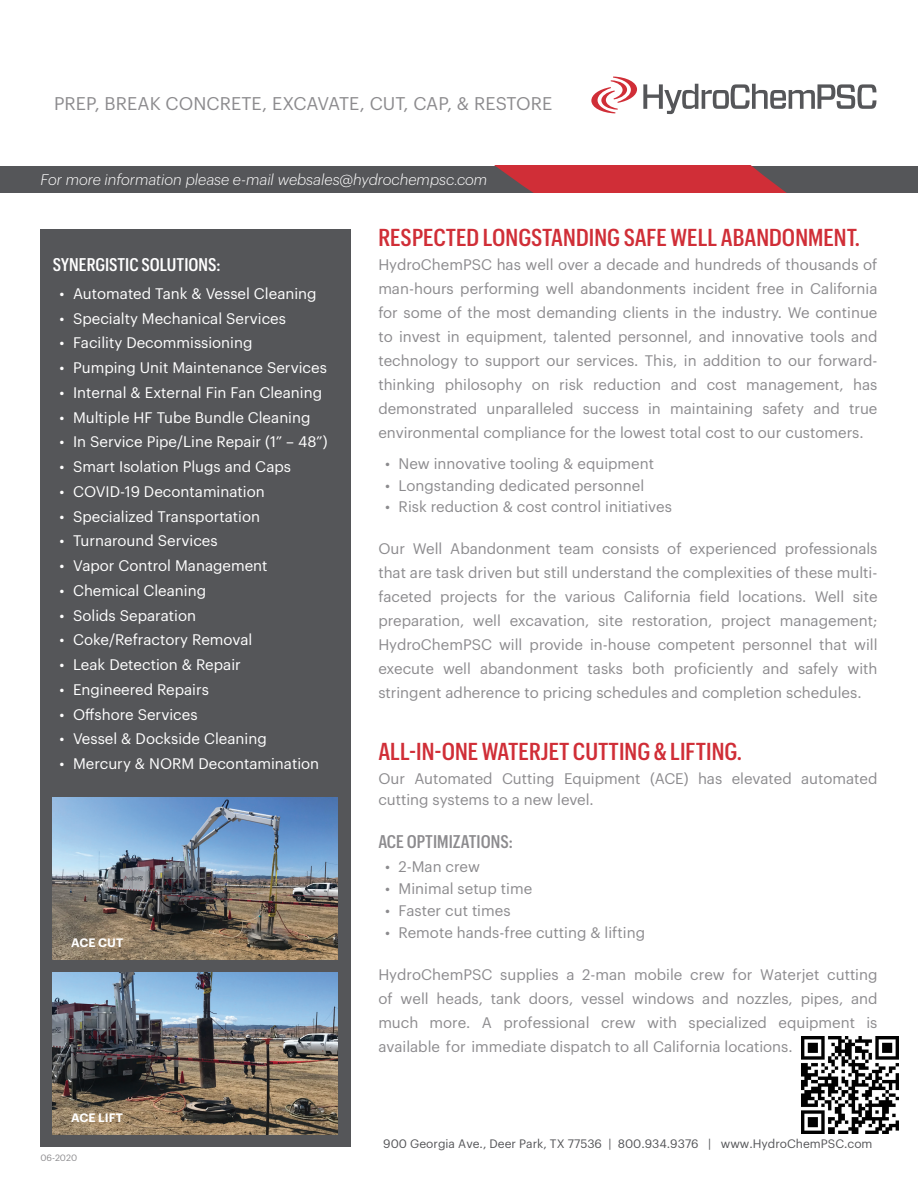
<style>
.page{position:relative;width:918px;height:1188px;background:#fff}
.page>*{position:absolute;margin:0;border:0;box-sizing:border-box;transform-origin:0 0}
.t1{font:500 24px "Graphik Cond";color:#d02e37}
.t2{font:18px "Graphik";letter-spacing:.005em;color:#8c8b8e}
.t3{font:500 18px "Graphik Cond";color:#fff}
.t4{font:500 18px "Graphik Cond";color:#8c8b8e}
.t5{font:15px/24px "Graphik";color:#8c8b8e;text-align:justify}
.t6{font:15px "Graphik";color:#fff}
.t7{font:italic 300 15px "Graphik";color:#fff}
.t8{font:12px "Graphik";color:#555659}
.t9{font:600 12px "Graphik";color:#fff}
.t10{font:9px "Graphik";letter-spacing:-.005em;color:#8c8b8e}
</style>
<div class="page">
<div style="left:0;top:166px;width:918px;height:27px;background:#555659"></div>
<svg style="left:495px;top:166px;width:292px;height:27px"></svg>
<svg style="left:591px;top:77px;width:46px;height:36px"></svg>
<svg style="left:643px;top:84px;width:233px;height:30px"></svg>
<div style="left:40px;top:230px;width:311px;height:918px;background:#555659"></div>
<img style="left:53px;top:972px;width:285px;height:162px">
<img style="left:53px;top:797px;width:285px;height:162px">
<img style="left:802px;top:1037px;width:97px;height:96px">
<p class="t2" style="left:54px;top:90px;width:500px">PREP, BREAK CONCRETE, EXCAVATE, CUT, CAP, &amp; RESTORE</p>
<p class="t7" style="left:40px;top:169px;width:448px">For more information please e-mail websales@hydrochempsc.com</p>
<p class="t3" style="left:53px;top:252px;width:169px">SYNERGISTIC SOLUTIONS:</p>
<p class="t6" style="left:60px;top:282px;width:259px">• Automated Tank &amp; Vessel Cleaning</p>
<p class="t6" style="left:60px;top:307px;width:228px">• Specialty Mechanical Services</p>
<p class="t6" style="left:60px;top:332px;width:194px">• Facility Decommissioning</p>
<p class="t6" style="left:60px;top:356px;width:269px">• Pumping Unit Maintenance Services</p>
<p class="t6" style="left:60px;top:381px;width:264px">• Internal &amp; External Fin Fan Cleaning</p>
<p class="t6" style="left:60px;top:406px;width:252px">• Multiple HF Tube Bundle Cleaning</p>
<p class="t6" style="left:60px;top:431px;width:269px">• In Service Pipe/Line Repair (1” – 48”)</p>
<p class="t6" style="left:60px;top:455px;width:233px">• Smart Isolation Plugs and Caps</p>
<p class="t6" style="left:60px;top:480px;width:207px">• COVID-19 Decontamination</p>
<p class="t6" style="left:60px;top:505px;width:202px">• Specialized Transportation</p>
<p class="t6" style="left:60px;top:530px;width:160px">• Turnaround Services</p>
<p class="t6" style="left:60px;top:554px;width:209px">• Vapor Control Management</p>
<p class="t6" style="left:60px;top:579px;width:148px">• Chemical Cleaning</p>
<p class="t6" style="left:60px;top:604px;width:138px">• Solids Separation</p>
<p class="t6" style="left:60px;top:629px;width:194px">• Coke/Refractory Removal</p>
<p class="t6" style="left:60px;top:653px;width:183px">• Leak Detection &amp; Repair</p>
<p class="t6" style="left:60px;top:678px;width:151px">• Engineered Repairs</p>
<p class="t6" style="left:60px;top:703px;width:139px">• Offshore Services</p>
<p class="t6" style="left:60px;top:728px;width:209px">• Vessel &amp; Dockside Cleaning</p>
<p class="t6" style="left:60px;top:752px;width:261px">• Mercury &amp; NORM Decontamination</p>
<p class="t9" style="left:71px;top:933px;width:53px">ACE CUT</p>
<p class="t9" style="left:71px;top:1109px;width:53px">ACE LIFT</p>
<p class="t10" style="left:40px;top:1151px;width:38px">06-2020</p>
<h1 class="t1" style="left:378px;top:221px;width:483px">RESPECTED LONGSTANDING SAFE WELL ABANDONMENT.</h1>
<p class="t5" style="left:378px;top:252px;width:501px">HydroChemPSC has well over a decade and hundreds of thousands of man-hours performing well abandonments incident free in California for some of the most demanding clients in the industry. We continue to invest in equipment, talented personnel, and innovative tools and technology to support our services. This, in addition to our forward&shy;thinking philosophy on risk reduction and cost management, has demonstrated unparalleled success in maintaining safety and true environmental compliance for the lowest total cost to our customers.</p>
<p class="t5" style="left:385px;top:450px;width:271px">• New innovative tooling &amp; equipment</p>
<p class="t5" style="left:385px;top:472px;width:261px">• Longstanding dedicated personnel</p>
<p class="t5" style="left:385px;top:494px;width:288px">• Risk reduction &amp; cost control initiatives</p>
<p class="t5" style="left:378px;top:536px;width:501px">Our Well Abandonment team consists of experienced professionals that are task driven but still understand the complexities of these multi&shy;faceted projects for the various California field locations. Well site preparation, well excavation, site restoration, project management; HydroChemPSC will provide in-house competent personnel that will execute well abandonment tasks both proficiently and safely with stringent adherence to pricing schedules and completion schedules.</p>
<h1 class="t1" style="left:378px;top:734px;width:365px">ALL-IN-ONE WATERJET CUTTING &amp; LIFTING.</h1>
<p class="t5" style="left:378px;top:767px;width:501px;line-height:21px">Our Automated Cutting Equipment (ACE) has elevated automated cutting systems to a new level.</p>
<p class="t4" style="left:378px;top:828px;width:136px">ACE OPTIMIZATIONS:</p>
<p class="t5" style="left:385px;top:854px;width:96px">• 2-Man crew</p>
<p class="t5" style="left:385px;top:876px;width:149px">• Minimal setup time</p>
<p class="t5" style="left:385px;top:897px;width:127px">• Faster cut times</p>
<p class="t5" style="left:385px;top:919px;width:262px">• Remote hands-free cutting &amp; lifting</p>
<p class="t5" style="left:378px;top:961px;width:501px">HydroChemPSC supplies a 2-man mobile crew for Waterjet cutting of well heads, tank doors, vessel windows and nozzles, pipes, and much more. A professional crew with specialized equipment is available for immediate dispatch to all California locations.</p>
<p class="t8" style="left:383px;top:1134px;width:491px">900 Georgia Ave., Deer Park, TX 77536 | 800.934.9376 | www.HydroChemPSC.com</p>
</div>
